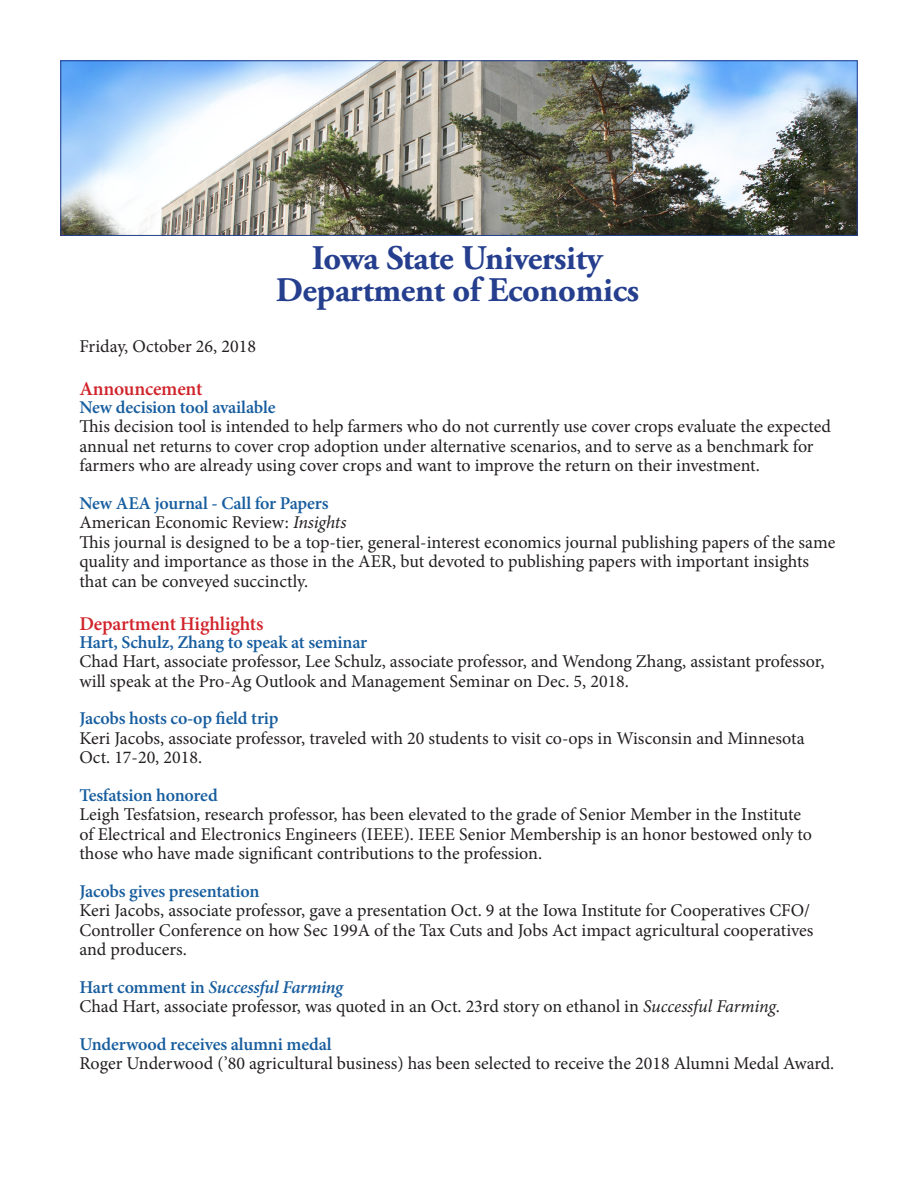
<style>
.page{position:relative;width:918px;height:1188px;background:#fff}
.page>*{position:absolute;margin:0;border:0;box-sizing:border-box;transform-origin:0 0}
.t1{font:700 34.5px "Adobe Garamond Pro";letter-spacing:-.01em;color:#253f8e}
.t2{font:600 19.5px "Minion Pro";letter-spacing:-.01em;color:#d1232a}
.Paragraph{font:18px/19.5px "Minion Pro";color:#231f20}
.Subtitles{font:600 18px "Minion Pro";letter-spacing:-.01em;color:#175d9e}
.Subtitles-2{font:italic 600 18px "Minion Pro";letter-spacing:-.015em;color:#175d9e}
.s1{font-style:italic}
.s2{font-style:normal}
</style>
<div class="page">
<img style="left:62px;top:62px;width:794px;height:172px">
<div style="left:60px;top:60px;width:798px;height:176px;border:1px solid #253f8e"></div>
<p class="t1" style="left:312px;top:238px;width:292px">Iowa State University</p>
<p class="t1" style="left:276px;top:270px;width:365px">Department of Economics</p>
<p class="Paragraph" style="left:79px;top:337px;width:178px">Friday, October 26, 2018</p>
<p class="t2" style="left:79px;top:375px;width:125px">Announcement</p>
<p class="Subtitles" style="left:79px;top:395px;width:198px">New decision tool available</p>
<p class="Paragraph" style="left:79px;top:417px;width:753px">This decision tool is intended to help farmers who do not currently use cover crops evaluate the expected annual net returns to cover crop adoption under alternative scenarios, and to serve as a benchmark for farmers who are already using cover crops and want to improve the return on their investment.</p>
<p class="Subtitles" style="left:79px;top:491px;width:251px">New AEA journal - Call for Papers</p>
<p class="Paragraph" style="left:79px;top:513px;width:269px">American Economic Review: <span class="s1">Insights</span></p>
<p class="Paragraph" style="left:79px;top:532px;width:758px">This journal is designed to be a top-tier, general-interest economics journal publishing papers of the same quality and importance as those in the AER, but devoted to publishing papers with important insights that can be conveyed succinctly.</p>
<p class="t2" style="left:79px;top:610px;width:186px">Department Highlights</p>
<p class="Subtitles" style="left:79px;top:630px;width:289px">Hart, Schulz, Zhang to speak at seminar</p>
<p class="Paragraph" style="left:79px;top:652px;width:747px">Chad Hart, associate professor, Lee Schulz, associate professor, and Wendong Zhang, assistant professor, will speak at the Pro-Ag Outlook and Management Seminar on Dec. 5, 2018.</p>
<p class="Subtitles" style="left:79px;top:706px;width:200px">Jacobs hosts co-op field trip</p>
<p class="Paragraph" style="left:79px;top:728px;width:727px">Keri Jacobs, associate professor, traveled with 20 students to visit co-ops in Wisconsin and Minnesota<br>Oct. 17-20, 2018.</p>
<p class="Subtitles" style="left:79px;top:783px;width:140px">Tesfatsion honored</p>
<p class="Paragraph" style="left:79px;top:805px;width:734px">Leigh Tesfatsion, research professor, has been elevated to the grade of Senior Member in the Institute of Electrical and Electronics Engineers (IEEE). IEEE Senior Membership is an honor bestowed only to those who have made significant contributions to the profession.</p>
<p class="Subtitles" style="left:79px;top:879px;width:182px">Jacobs gives presentation</p>
<p class="Paragraph" style="left:79px;top:901px;width:736px">Keri Jacobs, associate professor, gave a presentation Oct. 9 at the Iowa Institute for Cooperatives CFO/<br>Controller Conference on how Sec 199A of the Tax Cuts and Jobs Act impact agricultural cooperatives and producers.</p>
<p class="Subtitles-2" style="left:79px;top:974px;width:265px"><span class="s2">Hart comment in</span> Successful Farming</p>
<p class="Paragraph" style="left:79px;top:997px;width:702px">Chad Hart, associate professor, was quoted in an Oct. 23rd story on ethanol in <span class="s1">Successful Farming</span>.</p>
<p class="Subtitles" style="left:79px;top:1032px;width:254px">Underwood receives alumni medal</p>
<p class="Paragraph" style="left:79px;top:1054px;width:757px">Roger Underwood (’80 agricultural business) has been selected to receive the 2018 Alumni Medal Award.</p>
</div>
